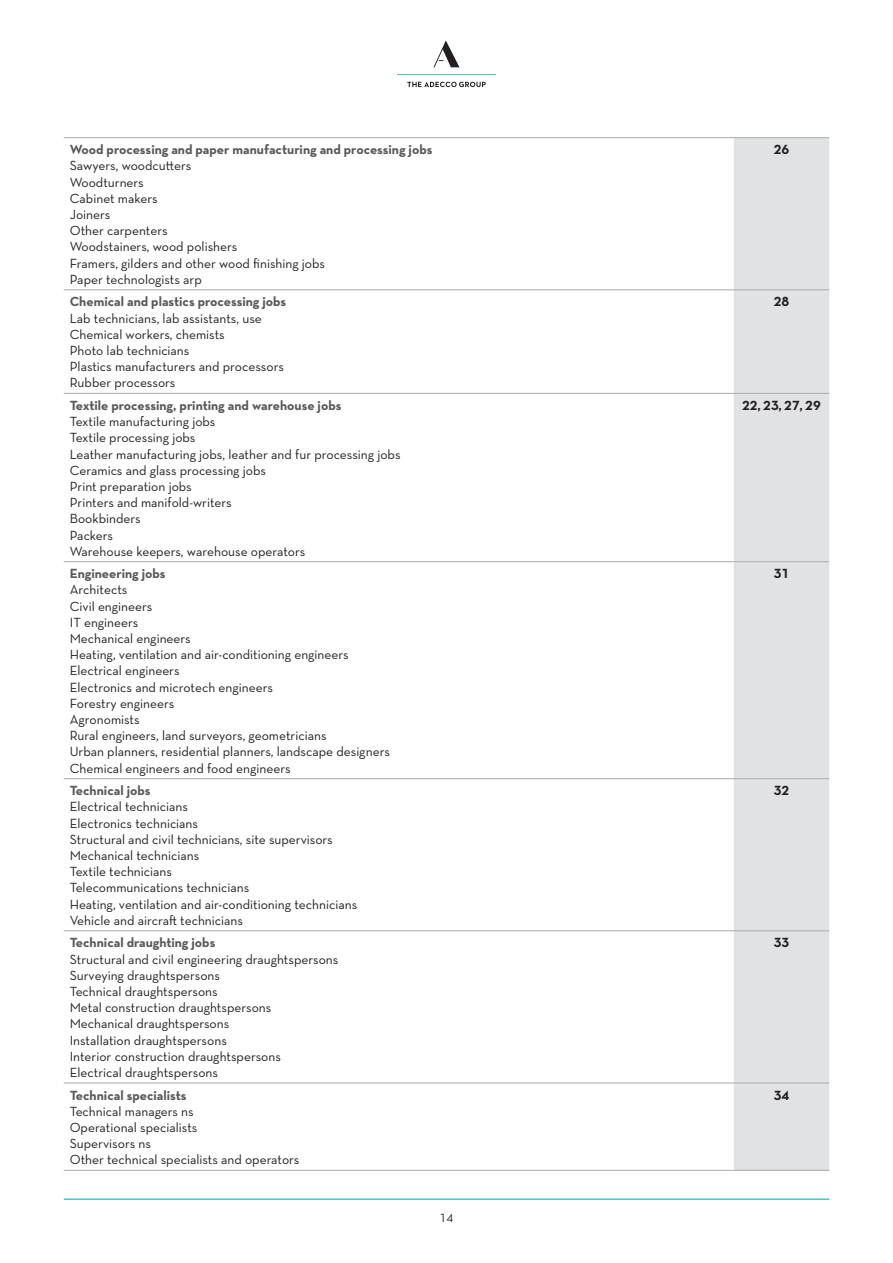
<style>
.page{position:relative;width:893px;height:1263px;background:#fff}
.page>*{position:absolute;margin:0;border:0;box-sizing:border-box;transform-origin:0 0}
.t1{font:13.5px/16.2px "Neutraface Text";color:#231f20}
.t2{font:700 13.5px "Neutraface Text";color:#57585a}
.t3{font:700 13.5px "Neutraface Text";color:#231f20}
.t4{font:12px "Neutraface Text";color:#231f20}
</style>
<div class="page">
<hr style="left:64px;top:1198px;width:765px;height:2px;background:#54c2bc">
<svg style="left:407px;top:82px;width:79px;height:5px"></svg>
<hr style="left:397px;top:74px;width:99px;height:1px;background:#54c2bc">
<svg style="left:433px;top:40px;width:26px;height:27px"></svg>
<div style="left:734px;top:138px;width:95px;height:1032px;background:#e1e2e4"></div>
<hr style="left:64px;top:137px;width:670px;height:1px;background:#a8a9ad">
<hr style="left:734px;top:137px;width:95px;height:1px;background:#a8a9ad">
<hr style="left:64px;top:289px;width:670px;height:1px;background:#a8a9ad">
<hr style="left:734px;top:289px;width:95px;height:1px;background:#a8a9ad">
<hr style="left:64px;top:393px;width:670px;height:1px;background:#a8a9ad">
<hr style="left:734px;top:393px;width:95px;height:1px;background:#a8a9ad">
<hr style="left:64px;top:561px;width:670px;height:1px;background:#a8a9ad">
<hr style="left:734px;top:561px;width:95px;height:1px;background:#a8a9ad">
<hr style="left:64px;top:778px;width:670px;height:1px;background:#a8a9ad">
<hr style="left:734px;top:778px;width:95px;height:1px;background:#a8a9ad">
<hr style="left:64px;top:930px;width:670px;height:1px;background:#a8a9ad">
<hr style="left:734px;top:930px;width:95px;height:1px;background:#a8a9ad">
<hr style="left:64px;top:1083px;width:670px;height:1px;background:#a8a9ad">
<hr style="left:734px;top:1083px;width:95px;height:1px;background:#a8a9ad">
<hr style="left:64px;top:1170px;width:670px;height:1px;background:#a8a9ad">
<hr style="left:734px;top:1170px;width:95px;height:1px;background:#a8a9ad">
<p class="t2" style="left:70px;top:144px;width:364px">Wood processing and paper manufacturing and processing jobs</p>
<p class="t1" style="left:70px;top:159px;width:257px">Sawyers, woodcutters<br>Woodturners<br>Cabinet makers<br>Joiners<br>Other carpenters<br>Woodstainers, wood polishers<br>Framers, gilders and other wood finishing jobs<br>Paper technologists arp</p>
<p class="t2" style="left:70px;top:296px;width:218px">Chemical and plastics processing jobs</p>
<p class="t1" style="left:70px;top:311px;width:216px">Lab technicians, lab assistants, use<br>Chemical workers, chemists<br>Photo lab technicians<br>Plastics manufacturers and processors<br>Rubber processors</p>
<p class="t2" style="left:70px;top:400px;width:273px">Textile processing, printing and warehouse jobs</p>
<p class="t1" style="left:70px;top:414px;width:332px">Textile manufacturing jobs<br>Textile processing jobs<br>Leather manufacturing jobs, leather and fur processing jobs<br>Ceramics and glass processing jobs<br>Print preparation jobs<br>Printers and manifold-writers<br>Bookbinders<br>Packers<br>Warehouse keepers, warehouse operators</p>
<p class="t2" style="left:70px;top:568px;width:97px">Engineering jobs</p>
<p class="t1" style="left:70px;top:583px;width:322px">Architects<br>Civil engineers<br>IT engineers<br>Mechanical engineers<br>Heating, ventilation and air-conditioning engineers<br>Electrical engineers<br>Electronics and microtech engineers<br>Forestry engineers<br>Agronomists<br>Rural engineers, land surveyors, geometricians<br>Urban planners, residential planners, landscape designers<br>Chemical engineers and food engineers</p>
<p class="t2" style="left:70px;top:785px;width:82px">Technical jobs</p>
<p class="t1" style="left:70px;top:800px;width:289px">Electrical technicians<br>Electronics technicians<br>Structural and civil technicians, site supervisors Mechanical technicians<br>Textile technicians<br>Telecommunications technicians<br>Heating, ventilation and air-conditioning technicians Vehicle and aircraft technicians</p>
<p class="t2" style="left:70px;top:937px;width:147px">Technical draughting jobs</p>
<p class="t1" style="left:70px;top:952px;width:270px">Structural and civil engineering draughtspersons Surveying draughtspersons<br>Technical draughtspersons<br>Metal construction draughtspersons<br>Mechanical draughtspersons<br>Installation draughtspersons<br>Interior construction draughtspersons<br>Electrical draughtspersons</p>
<p class="t2" style="left:70px;top:1089px;width:118px">Technical specialists</p>
<p class="t1" style="left:70px;top:1104px;width:231px">Technical managers ns<br>Operational specialists<br>Supervisors ns<br>Other technical specialists and operators</p>
<p class="t4" style="left:439px;top:1213px;width:15px">14</p>
<p class="t3" style="left:774px;top:144px;width:17px">26</p>
<p class="t3" style="left:774px;top:296px;width:17px">28</p>
<p class="t3" style="left:742px;top:400px;width:80px">22, 23, 27, 29</p>
<p class="t3" style="left:774px;top:568px;width:17px">31</p>
<p class="t3" style="left:774px;top:785px;width:17px">32</p>
<p class="t3" style="left:774px;top:937px;width:17px">33</p>
<p class="t3" style="left:774px;top:1089px;width:17px">34</p>
</div>
